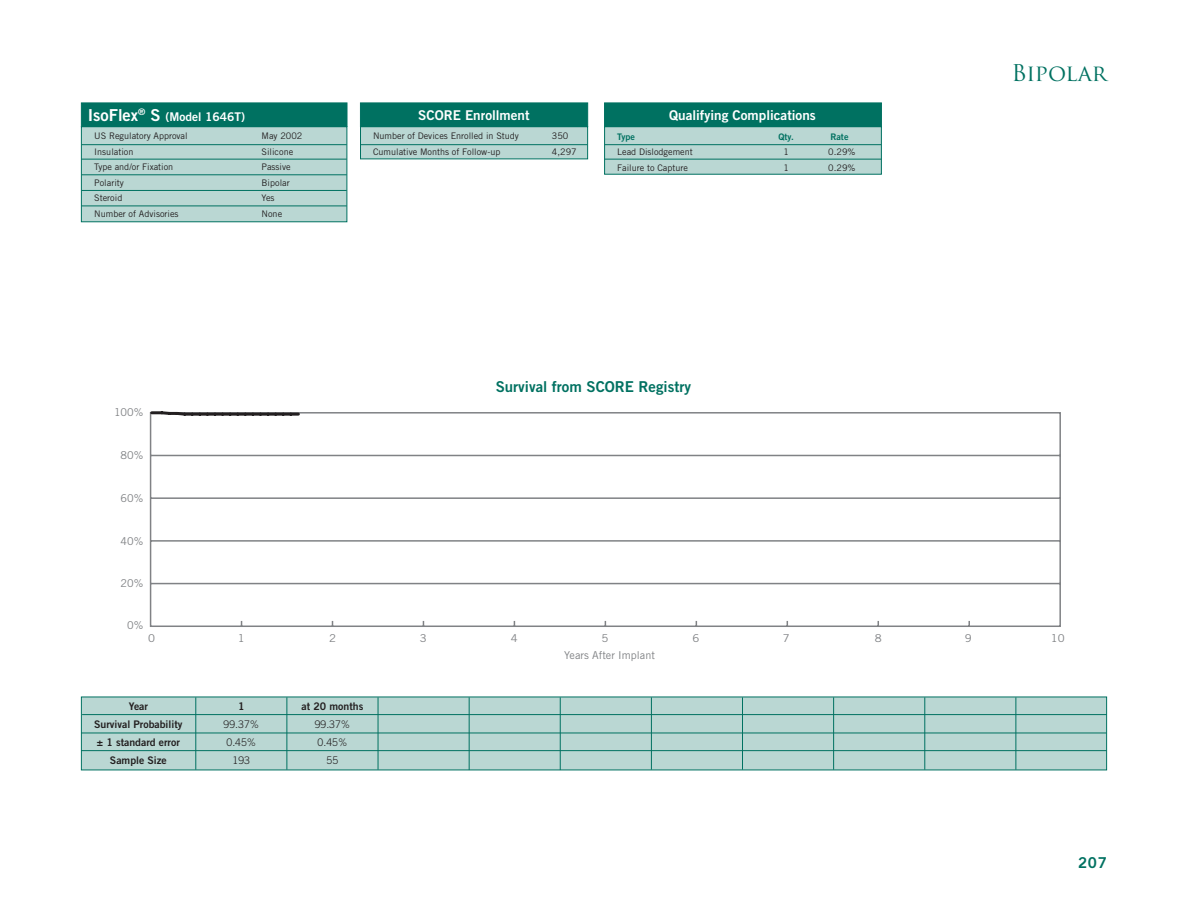
<style>
.page{position:relative;width:1188px;height:918px;background:#fff}
.page>*{position:absolute;margin:0;border:0;box-sizing:border-box;transform-origin:0 0}
.t1{font:22.5px "Trajan Pro";letter-spacing:-.01em;color:#007161}
.t2{font:15px "Trade Gothic Bold Two";color:#007161}
.t3{font:13.5px "Trade Gothic Bold Two";color:#fff}
.t4{font:12px "Trade Gothic Bold Two";color:#fff}
.t5{font:10.8px "Trade Gothic";color:#808285}
.t6{font:10.8px "Trade Gothic";color:#808285;scale:1.05 1}
.t7{font:10.5px/18px "Trade Gothic Bold Two";color:#231f20;text-align:center}
.t8{font:300 10.5px/18px "Trade Gothic";color:#231f20;text-align:center}
.t9{font:9px/15.5px "Trade Gothic";color:#231f20}
.t10{font:9px "Trade Gothic Bold Two";color:#007161}
.s1{font-size:16.5px}
</style>
<div class="page">
<svg style="left:149px;top:412px;width:912px;height:215px"></svg>
<svg style="left:149px;top:411px;width:152px;height:6px"></svg>
<svg style="left:81px;top:696px;width:1026px;height:75px;background:#b2d3ce"></svg>
<hr style="left:82px;top:714px;width:1025px;height:1px;background:#007161">
<hr style="left:81px;top:733px;width:1025px;height:1px;background:#007161">
<hr style="left:195px;top:697px;width:1px;height:73px;background:#007161">
<hr style="left:286px;top:697px;width:1px;height:73px;background:#007161">
<hr style="left:378px;top:697px;width:1px;height:73px;background:#007161">
<hr style="left:560px;top:697px;width:1px;height:73px;background:#007161">
<hr style="left:469px;top:697px;width:1px;height:73px;background:#007161">
<hr style="left:651px;top:697px;width:1px;height:73px;background:#007161">
<hr style="left:742px;top:697px;width:1px;height:73px;background:#007161">
<hr style="left:833px;top:697px;width:1px;height:73px;background:#007161">
<hr style="left:924px;top:697px;width:1px;height:73px;background:#007161">
<hr style="left:1016px;top:697px;width:1px;height:73px;background:#007161">
<hr style="left:81px;top:750px;width:1026px;height:1px;background:#007161">
<svg style="left:604px;top:102px;width:278px;height:73px;background:#74b0a8"></svg>
<hr style="left:604px;top:159px;width:277px;height:1px;background:#007161">
<hr style="left:605px;top:144px;width:276px;height:1px;background:#007161">
<svg style="left:81px;top:102px;width:267px;height:121px;background:#8ebeb8"></svg>
<svg style="left:360px;top:102px;width:228px;height:58px;background:#65a89f"></svg>
<hr style="left:361px;top:144px;width:226px;height:1px;background:#007161">
<hr style="left:82px;top:144px;width:265px;height:1px;background:#007161">
<hr style="left:81px;top:159px;width:266px;height:1px;background:#007161">
<hr style="left:82px;top:174px;width:265px;height:1px;background:#007161">
<hr style="left:82px;top:190px;width:265px;height:1px;background:#007161">
<hr style="left:81px;top:206px;width:266px;height:1px;background:#007161">
<h3 class="t4" style="left:88px;top:109px;width:159px"><span class="s1">IsoFlex</span><sup>®</sup> <span class="s1">S</span> (Model 1646T)</h3>
<p class="t9" style="left:94px;top:128px;width:95px">US Regulatory Approval<br>Insulation<br>Type and/or Fixation<br>Polarity<br>Steroid<br>Number of Advisories</p>
<p class="t9" style="left:262px;top:128px;width:42px">May 2002<br>Silicone<br>Passive<br>Bipolar<br>Yes<br>None</p>
<p class="t5" style="left:114px;top:406px;width:31px">100%</p>
<p class="t5" style="left:121px;top:449px;width:24px">80%</p>
<p class="t5" style="left:121px;top:491px;width:24px">60%</p>
<p class="t5" style="left:121px;top:534px;width:24px">40%</p>
<p class="t5" style="left:121px;top:577px;width:24px">20%</p>
<p class="t5" style="left:127px;top:618px;width:18px">0%</p>
<h3 class="t3" style="left:418px;top:107px;width:113px">SCORE Enrollment</h3>
<p class="t9" style="left:373px;top:128px;width:147px">Number of Devices Enrolled in Study<br>Cumulative Months of Follow-up</p>
<p class="t9" style="left:552px;top:128px;width:26px">350<br>4,297</p>
<h3 class="t3" style="left:669px;top:107px;width:148px">Qualifying Complications</h3>
<p class="t9" style="left:617px;top:144px;width:77px">Lead Dislodgement<br>Failure to Capture</p>
<p class="t10" style="left:779px;top:131px;width:17px">Qty.</p>
<p class="t10" style="left:617px;top:131px;width:19px">Type</p>
<p class="t9" style="left:783px;top:144px;width:7px">1<br>1</p>
<p class="t10" style="left:830px;top:131px;width:20px">Rate</p>
<p class="t9" style="left:828px;top:144px;width:29px">0.29%<br>0.29%</p>
<h2 class="t2" style="left:496px;top:377px;width:197px">Survival from SCORE Registry</h2>
<h1 class="t1" style="left:1011px;top:59px;width:97px">Bipolar</h1>
<p class="t6" style="left:148px;top:632px;width:8px">0</p>
<p class="t6" style="left:238px;top:632px;width:8px">1</p>
<p class="t6" style="left:329px;top:632px;width:8px">2</p>
<p class="t6" style="left:420px;top:632px;width:8px">3</p>
<p class="t6" style="left:511px;top:632px;width:8px">4</p>
<p class="t6" style="left:601px;top:632px;width:8px">5</p>
<p class="t6" style="left:692px;top:632px;width:8px">6</p>
<p class="t6" style="left:783px;top:632px;width:8px">7</p>
<p class="t6" style="left:875px;top:632px;width:8px">8</p>
<p class="t6" style="left:965px;top:632px;width:8px">9</p>
<p class="t6" style="left:1051px;top:632px;width:15px">10</p>
<p class="t7" style="left:94px;top:697px;width:90px">Year<br>Survival Probability ± 1 standard error<br>Sample Size</p>
<p class="t7" style="left:238px;top:697px;width:8px">1</p>
<p class="t8" style="left:224px;top:715px;width:37px">99.37%<br>0.45%<br>193</p>
<p class="t7" style="left:302px;top:697px;width:63px">at 20 months</p>
<p class="t8" style="left:315px;top:715px;width:37px">99.37%<br>0.45%<br>55</p>
<p class="t5" style="left:564px;top:648px;width:92px">Years After Implant</p>
<h2 class="t2" style="left:1078px;top:853px;width:30px">207</h2>
</div>
